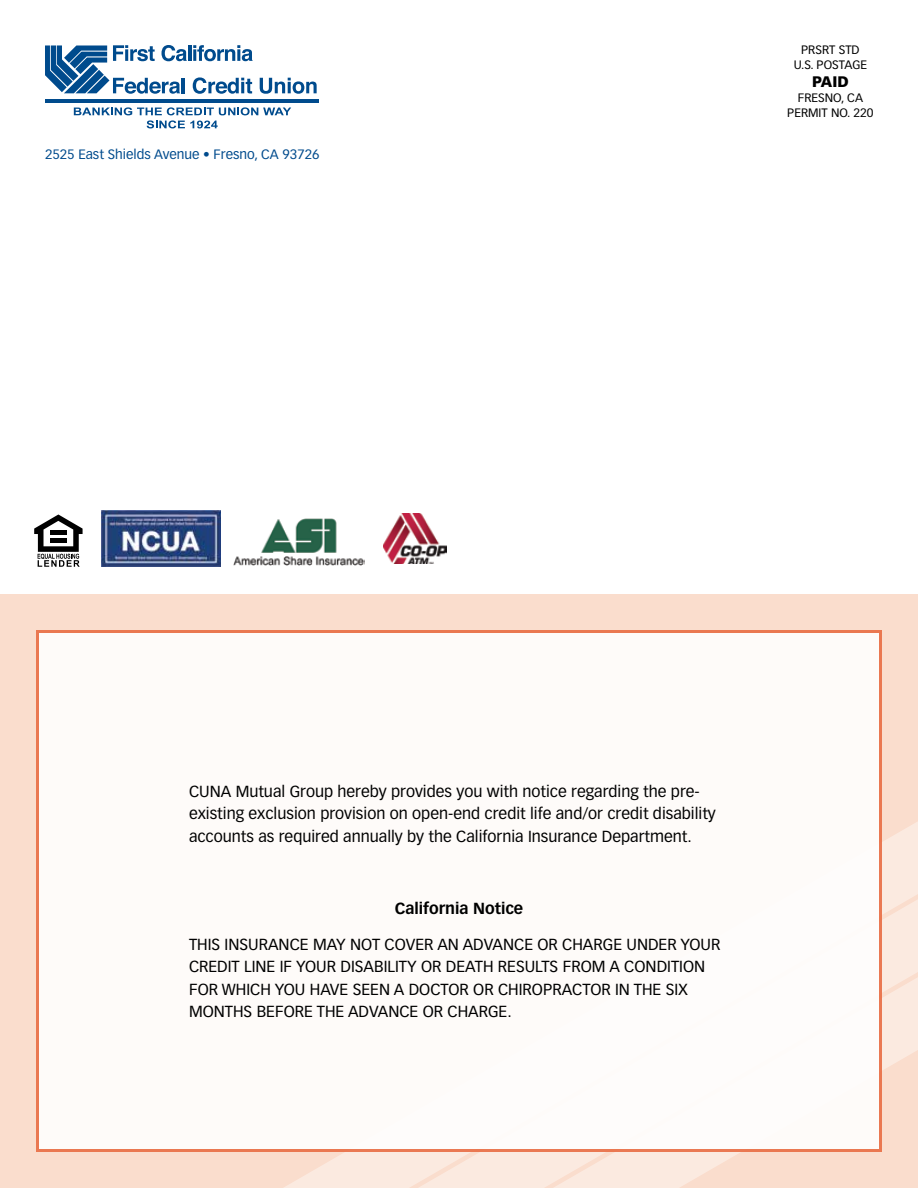
<style>
.page{position:relative;width:918px;height:1188px;background:#fff}
.page>*{position:absolute;margin:0;border:0;box-sizing:border-box;transform-origin:0 0}
.t1{font:15.75px/22.5px "Vectora LH";color:#000}
.t2{font:700 15.75px "Vectora LH";color:#000}
.t3{font:900 15px "Vectora LH";color:#000}
.t4{font:13.35px "Vectora LH";color:#004b8d}
.t5{font:12px/15px "Vectora LH";color:#000;text-align:center}
</style>
<div class="page">
<div style="left:0;top:594px;width:918px;height:594px;background:#faddcd"></div>
<svg style="left:328px;top:913px;width:590px;height:275px;fill:#fbeae0"></svg>
<div style="left:36px;top:630px;width:846px;height:522px;background:#fff;border:3px solid #e96d44"></div>
<hr style="left:45px;top:99px;width:274px;height:3px;background:#004b8d">
<svg style="left:74px;top:107px;width:217px;height:21px"></svg>
<hr style="left:188px;top:45px;width:3px;height:16px;background:#004b8d">
<svg style="left:193px;top:45px;width:60px;height:16px"></svg>
<svg style="left:45px;top:45px;width:142px;height:49px"></svg>
<hr style="left:182px;top:78px;width:3px;height:15px;background:#004b8d">
<svg style="left:193px;top:77px;width:59px;height:17px"></svg>
<svg style="left:260px;top:78px;width:57px;height:16px"></svg>
<img style="left:233px;top:519px;width:132px;height:47px">
<img style="left:102px;top:511px;width:119px;height:56px">
<img style="left:384px;top:514px;width:62px;height:50px">
<svg style="left:34px;top:515px;width:49px;height:52px"></svg>
<p class="t4" style="left:45px;top:146px;width:276px">2525 East Shields Avenue • Fresno, CA 93726</p>
<p class="t5" style="left:794px;top:42px;width:75px">PRSRT STD<br>U.S. POSTAGE</p>
<p class="t3" style="left:812px;top:72px;width:38px">PAID</p>
<p class="t5" style="left:787px;top:90px;width:88px">FRESNO, CA<br>PERMIT NO. 220</p>
<p class="t1" style="left:189px;top:780px;width:528px">CUNA Mutual Group hereby provides you with notice regarding the pre&shy;existing exclusion provision on open-end credit life and/or credit disability accounts as required annually by the California Insurance Department.</p>
<p class="t2" style="left:395px;top:898px;width:130px">California Notice</p>
<p class="t1" style="left:189px;top:933px;width:533px">THIS INSURANCE MAY NOT COVER AN ADVANCE OR CHARGE UNDER YOUR CREDIT LINE IF YOUR DISABILITY OR DEATH RESULTS FROM A CONDITION FOR WHICH YOU HAVE SEEN A DOCTOR OR CHIROPRACTOR IN THE SIX MONTHS BEFORE THE ADVANCE OR CHARGE.</p>
</div>
